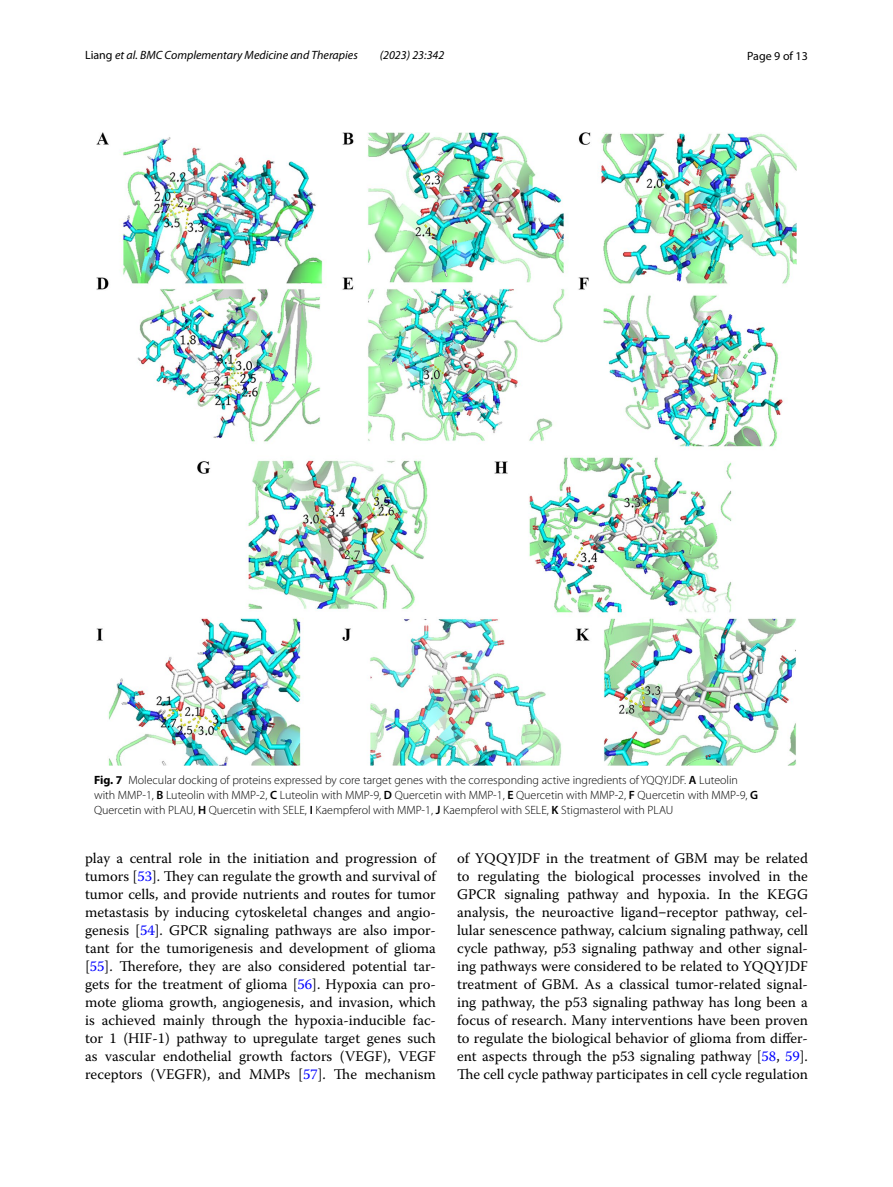
<style>
.page{position:relative;width:893px;height:1187px;background:#fff}
.page>*{position:absolute;margin:0;border:0;box-sizing:border-box;transform-origin:0 0}
.t1{font:14.7px/18px "Warnock Pro";color:#000;text-align:justify}
.t2{font:300 12px/15px "Myriad Pro";color:#000}
.t3{font:italic 12px "Myriad Pro";color:#000}
.t4{font:12px "Myriad Pro";color:#000}
.s1{font-style:normal}
.s2{font-weight:700}
.s3{font-weight:600}
.s4{color:#00f}
.s5{font-family:"Segoe UI"}
</style>
<div class="page">
<img style="left:96px;top:133px;width:701px;height:632px">
<p class="t3" style="left:85px;top:48px;width:274px"><span class="s1">Liang</span> et al. BMC Complementary Medicine and Therapies</p>
<p class="t3" style="left:380px;top:48px;width:66px">(2023) 23:342</p>
<p class="t4" style="left:747px;top:48px;width:62px">Page 9 of 13</p>
<p class="t2" style="left:94px;top:773px;width:666px"><span class="s2">Fig. 7</span> Molecular docking of proteins expressed by core target genes with the corresponding active ingredients of YQQYJDF. <span class="s3">A</span> Luteolin with MMP-1, <span class="s3">B</span> Luteolin with MMP-2, <span class="s3">C</span> Luteolin with MMP-9, <span class="s3">D</span> Quercetin with MMP-1, <span class="s3">E</span> Quercetin with MMP-2, <span class="s3">F</span> Quercetin with MMP-9, <span class="s3">G<br></span>Quercetin with PLAU, <span class="s3">H</span> Quercetin with SELE, <span class="s3">I</span> Kaempferol with MMP-1, <span class="s3">J</span> Kaempferol with SELE, <span class="s3">K</span> Stigmasterol with PLAU</p>
<p class="t1" style="left:85px;top:849px;width:352px">play a central role in the initiation and progression of tumors [<span class="s4">53</span>]. They can regulate the growth and survival of tumor cells, and provide nutrients and routes for tumor metastasis by inducing cytoskeletal changes and angio&shy;genesis [<span class="s4">54</span>]. GPCR signaling pathways are also impor&shy;tant for the tumorigenesis and development of glioma [<span class="s4">55</span>]. Therefore, they are also considered potential tar&shy;gets for the treatment of glioma [<span class="s4">56</span>]. Hypoxia can pro&shy;mote glioma growth, angiogenesis, and invasion, which is achieved mainly through the hypoxia-inducible fac&shy;tor 1 (HIF-1) pathway to upregulate target genes such as vascular endothelial growth factors (VEGF), VEGF receptors (VEGFR), and MMPs [<span class="s4">57</span>]. The mechanism</p>
<p class="t1" style="left:457px;top:849px;width:352px">of YQQYJDF in the treatment of GBM may be related to regulating the biological processes involved in the GPCR signaling pathway and hypoxia. In the KEGG analysis, the neuroactive ligand<span class="s5">‒</span>receptor pathway, cel&shy;lular senescence pathway, calcium signaling pathway, cell cycle pathway, p53 signaling pathway and other signal&shy;ing pathways were considered to be related to YQQYJDF treatment of GBM. As a classical tumor-related signal&shy;ing pathway, the p53 signaling pathway has long been a focus of research. Many interventions have been proven to regulate the biological behavior of glioma from differ&shy;ent aspects through the p53 signaling pathway [<span class="s4">58</span>, <span class="s4">59</span>].<br>The cell cycle pathway participates in cell cycle regulation</p>
</div>
